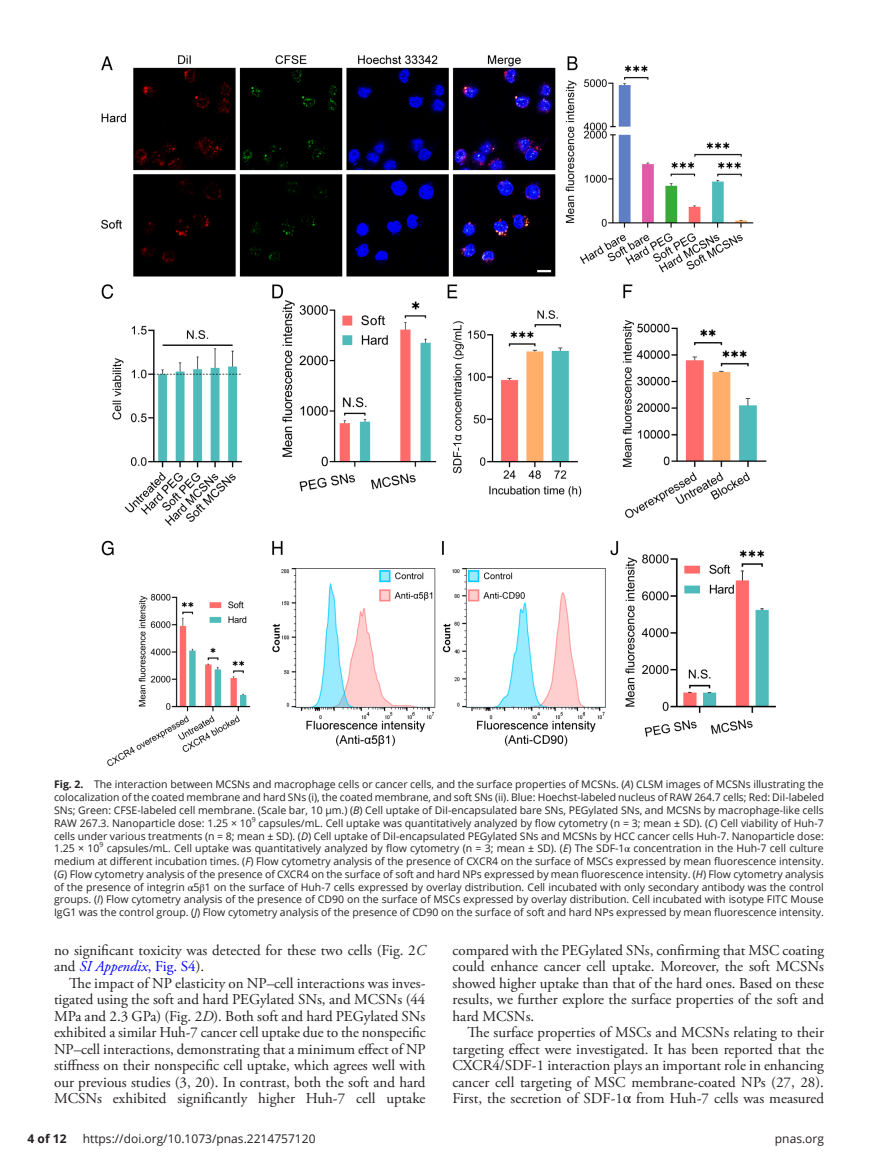
<style>
.page{position:relative;width:878px;height:1175px;background:#fff}
.page>*{position:absolute;margin:0;border:0;box-sizing:border-box;transform-origin:0 0}
.t1{font:15px/16.5px "Adobe Garamond Pro";color:#231f20;text-align:justify}
.t2{font:12px "Open Sans";color:#231f20}
.t3{font:700 12px "Open Sans";color:#231f20}
.t4{font:10.5px/12.8px "Open Sans";color:#231f20;text-align:justify}
.t5{font:7.05px "Open Sans";color:#231f20}
.s1{font-weight:700}
.s2{font-style:italic}
.s3{font-family:"STIX"}
.s4{font-style:italic;color:#00f}
.s5{color:#00f}
</style>
<div class="page">
<img style="left:101px;top:55px;width:675px;height:711px">
<p class="t4" style="left:54px;top:778px;width:771px"><span class="s1">Fig. 2.</span> The interaction between MCSNs and macrophage cells or cancer cells, and the surface properties of MCSNs. (<span class="s2">A</span>) CLSM images of MCSNs illustrating the colocalization of the coated membrane and hard SNs (i), the coated membrane, and soft SNs (ii). Blue: Hoechst-labeled nucleus of RAW 264.7 cells; Red: DiI-labeled SNs; Green: CFSE-labeled cell membrane. (Scale bar, 10 µm.) (<span class="s2">B</span>) Cell uptake of DiI-encapsulated bare SNs, PEGylated SNs, and MCSNs by macrophage-like cells RAW 267.3. Nanoparticle dose: 1.25 × 10</p>
<p class="t5" style="left:252px;top:814px;width:5px">9</p>
<p class="t4" style="left:54px;top:816px;width:771px;text-indent:204px">capsules/mL. Cell uptake was quantitatively analyzed by flow cytometry (n = 3; mean ± SD). (<span class="s2">C</span>) Cell viability of Huh-7 cells under various treatments (n = 8; mean ± SD). (<span class="s2">D</span>) Cell uptake of DiI-encapsulated PEGylated SNs and MCSNs by HCC cancer cells Huh-7. Nanoparticle dose:<br>1.25 × 10</p>
<p class="t5" style="left:99px;top:840px;width:5px">9</p>
<p class="t4" style="left:54px;top:841px;width:771px;text-indent:53px">capsules/mL. Cell uptake was quantitatively analyzed by flow cytometry (n = 3; mean ± SD). (<span class="s2">E</span>) The SDF-1<span class="s3">α</span> concentration in the Huh-7 cell culture medium at different incubation times. (<span class="s2">F</span>) Flow cytometry analysis of the presence of CXCR4 on the surface of MSCs expressed by mean fluorescence intensity. (<span class="s2">G</span>) Flow cytometry analysis of the presence of CXCR4 on the surface of soft and hard NPs expressed by mean fluorescence intensity. (<span class="s2">H</span>) Flow cytometry analysis of the presence of integrin <span class="s3">α</span>5<span class="s3">β</span>1 on the surface of Huh-7 cells expressed by overlay distribution. Cell incubated with only secondary antibody was the control groups. (<span class="s2">I</span>) Flow cytometry analysis of the presence of CD90 on the surface of MSCs expressed by overlay distribution. Cell incubated with isotype FITC Mouse IgG1 was the control group. (<span class="s2">J</span>) Flow cytometry analysis of the presence of CD90 on the surface of soft and hard NPs expressed by mean fluorescence intensity.</p>
<h1 class="t1" style="left:54px;top:942px;width:373px">no significant toxicity was detected for these two cells (Fig. 2<span class="s2">C </span>and <span class="s4">SI Appendix</span><span class="s5">, Fig. S4</span>).</h1>
<p class="t1" style="left:54px;top:975px;width:373px;text-indent:15px">The impact of NP elasticity on NP–cell interactions was inves&shy;tigated using the soft and hard PEGylated SNs, and MCSNs (44<br>MPa and 2.3 GPa) (Fig. 2<span class="s2">D</span>). Both soft and hard PEGylated SNs exhibited a similar Huh-7 cancer cell uptake due to the nonspecific NP–cell interactions, demonstrating that a minimum effect of NP stiffness on their nonspecific cell uptake, which agrees well with our previous studies (3, 20). In contrast, both the soft and hard MCSNs exhibited significantly higher Huh-7 cell uptake</p>
<p class="t1" style="left:452px;top:942px;width:373px">compared with the PEGylated SNs, confirming that MSC coating could enhance cancer cell uptake. Moreover, the soft MCSNs showed higher uptake than that of the hard ones. Based on these results, we further explore the surface properties of the soft and hard MCSNs.</p>
<p class="t1" style="left:452px;top:1024px;width:373px;text-indent:15px">The surface properties of MSCs and MCSNs relating to their targeting effect were investigated. It has been reported that the CXCR4/SDF-1 interaction plays an important role in enhancing cancer cell targeting of MSC membrane-coated NPs (27, 28).<br>First, the secretion of SDF-1<span class="s3">α</span> from Huh-7 cells was measured</p>
<p class="t3" style="left:28px;top:1130px;width:40px">4 of 12</p>
<p class="t2" style="left:83px;top:1130px;width:234px">https://doi.org/10.1073/pnas.2214757120</p>
<p class="t2" style="left:774px;top:1130px;width:51px">pnas.org</p>
</div>
